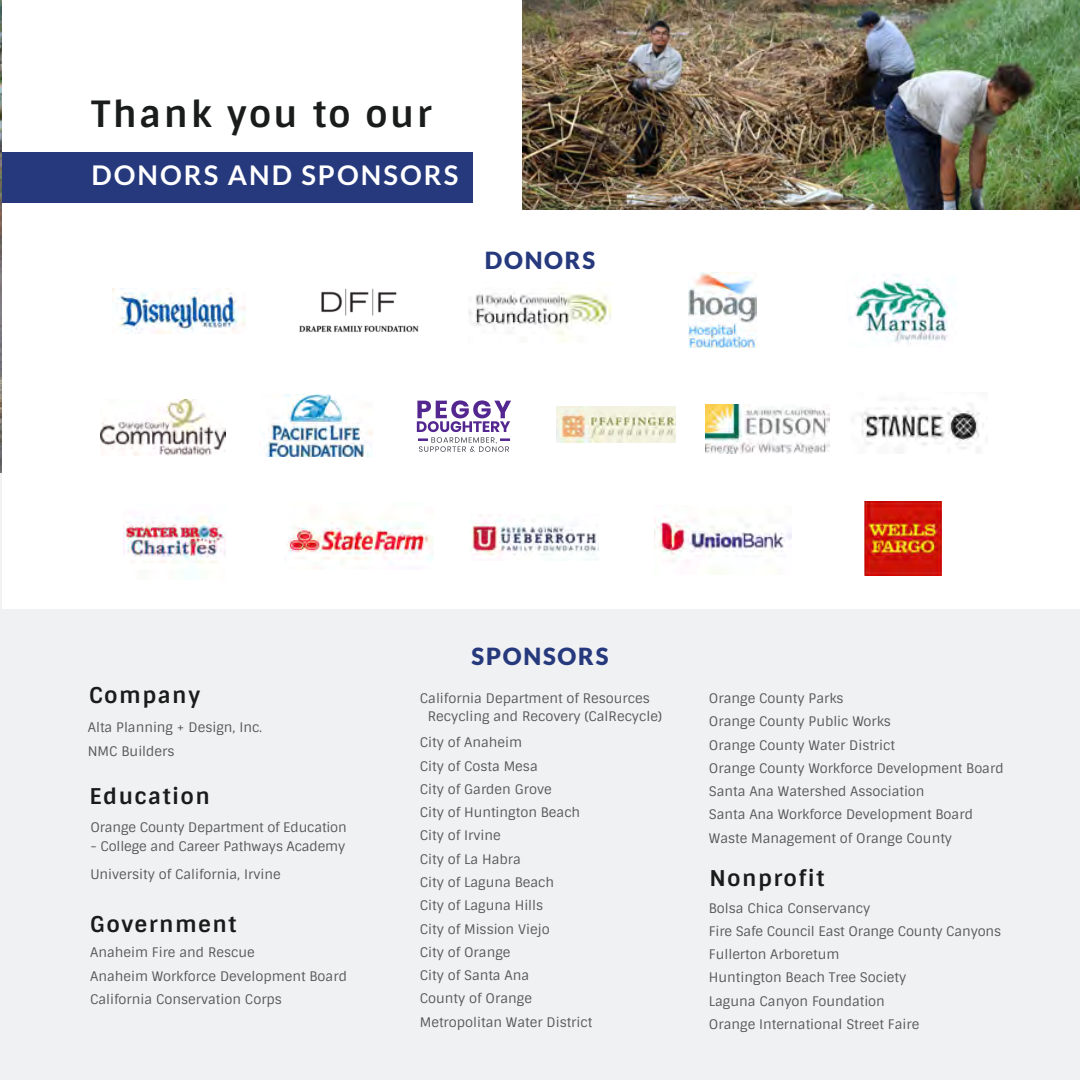
<style>
.page{position:relative;width:1080px;height:1080px;background:#fff}
.page>*{position:absolute;margin:0;border:0;box-sizing:border-box;transform-origin:0 0}
.Title_Page{font:700 36.25px "Sintony";letter-spacing:.075em;color:#1a1b1b}
.Text__worth_total{font:700 27.25px "Lato";letter-spacing:.075em;color:#fff}
.Text__worth_total-2{font:900 23.5px "Lato";letter-spacing:.075em;color:#26397d}
.Title_Page-2{font:700 21.75px "Sintony";letter-spacing:.075em;color:#1a1b1b}
.Text_area{font:13.25px "Sintony";color:#57585a}
</style>
<div class="page">
<div style="left:0;top:609px;width:1080px;height:471px;background:#f0f1f2"></div>
<div style="left:0;top:152px;width:472px;height:50px;background:#26397d"></div>
<img style="left:522px;top:0;width:558px;height:210px">
<img style="left:468px;top:292px;width:144px;height:51px">
<img style="left:688px;top:272px;width:68px;height:76px">
<img style="left:705px;top:404px;width:124px;height:50px">
<img style="left:854px;top:274px;width:94px;height:70px">
<img style="left:101px;top:400px;width:124px;height:55px">
<img style="left:266px;top:395px;width:107px;height:61px">
<img style="left:557px;top:406px;width:118px;height:36px">
<img style="left:860px;top:404px;width:123px;height:50px">
<img style="left:287px;top:517px;width:147px;height:46px">
<img style="left:865px;top:502px;width:76px;height:74px">
<hr style="left:0;top:0;width:2px;height:1080px;background:#f0f1f2">
<img style="left:0;top:0;width:1px;height:473px">
<img style="left:113px;top:289px;width:133px;height:44px">
<img style="left:299px;top:288px;width:120px;height:44px">
<img style="left:124px;top:516px;width:101px;height:48px">
<img style="left:470px;top:514px;width:128px;height:47px">
<img style="left:654px;top:516px;width:137px;height:59px">
<svg style="left:417px;top:400px;width:94px;height:52px"></svg>
<p class="Title_Page" style="left:91px;top:91px;width:342px">Thank you to our</p>
<p class="Text__worth_total" style="left:91px;top:159px;width:368px">DONORS AND SPONSORS</p>
<p class="Text__worth_total-2" style="left:485px;top:246px;width:112px">DONORS</p>
<p class="Title_Page-2" style="left:89px;top:681px;width:112px">Company</p>
<p class="Text_area" style="left:88px;top:719px;width:176px">Alta Planning + Design, Inc.</p>
<p class="Text_area" style="left:88px;top:743px;width:88px">NMC Builders</p>
<p class="Title_Page-2" style="left:90px;top:783px;width:122px">Education</p>
<p class="Text_area" style="left:90px;top:819px;width:258px">Orange County Department of Education</p>
<p class="Text_area" style="left:90px;top:838px;width:256px">- College and Career Pathways Academy</p>
<p class="Text_area" style="left:90px;top:866px;width:192px">University of California, Irvine</p>
<p class="Title_Page-2" style="left:90px;top:911px;width:148px">Government</p>
<p class="Text_area" style="left:90px;top:944px;width:166px">Anaheim Fire and Rescue</p>
<p class="Text_area" style="left:90px;top:967px;width:258px">Anaheim Workforce Development Board</p>
<p class="Text_area" style="left:90px;top:991px;width:193px">California Conservation Corps</p>
<p class="Text__worth_total-2" style="left:471px;top:643px;width:139px">SPONSORS</p>
<p class="Text_area" style="left:420px;top:690px;width:232px">California Department of Resources</p>
<p class="Text_area" style="left:428px;top:708px;width:236px">Recycling and Recovery (CalRecycle)</p>
<p class="Text_area" style="left:420px;top:734px;width:104px">City of Anaheim</p>
<p class="Text_area" style="left:420px;top:757px;width:119px">City of Costa Mesa</p>
<p class="Text_area" style="left:420px;top:781px;width:134px">City of Garden Grove</p>
<p class="Text_area" style="left:420px;top:804px;width:162px">City of Huntington Beach</p>
<p class="Text_area" style="left:420px;top:827px;width:82px">City of Irvine</p>
<p class="Text_area" style="left:420px;top:851px;width:102px">City of La Habra</p>
<p class="Text_area" style="left:420px;top:874px;width:136px">City of Laguna Beach</p>
<p class="Text_area" style="left:420px;top:897px;width:125px">City of Laguna Hills</p>
<p class="Text_area" style="left:420px;top:920px;width:131px">City of Mission Viejo</p>
<p class="Text_area" style="left:420px;top:944px;width:92px">City of Orange</p>
<p class="Text_area" style="left:420px;top:967px;width:111px">City of Santa Ana</p>
<p class="Text_area" style="left:420px;top:990px;width:114px">County of Orange</p>
<p class="Text_area" style="left:420px;top:1014px;width:174px">Metropolitan Water District</p>
<p class="Text_area" style="left:709px;top:690px;width:136px">Orange County Parks</p>
<p class="Text_area" style="left:709px;top:713px;width:184px">Orange County Public Works</p>
<p class="Text_area" style="left:709px;top:737px;width:188px">Orange County Water District</p>
<p class="Text_area" style="left:709px;top:760px;width:296px">Orange County Workforce Development Board</p>
<p class="Text_area" style="left:709px;top:783px;width:217px">Santa Ana Watershed Association</p>
<p class="Text_area" style="left:709px;top:806px;width:266px">Santa Ana Workforce Development Board</p>
<p class="Text_area" style="left:709px;top:830px;width:245px">Waste Management of Orange County</p>
<p class="Title_Page-2" style="left:709px;top:864px;width:116px">Nonprofit</p>
<p class="Text_area" style="left:709px;top:900px;width:163px">Bolsa Chica Conservancy</p>
<p class="Text_area" style="left:709px;top:923px;width:294px">Fire Safe Council East Orange County Canyons</p>
<p class="Text_area" style="left:709px;top:946px;width:132px">Fullerton Arboretum</p>
<p class="Text_area" style="left:709px;top:969px;width:199px">Huntington Beach Tree Society</p>
<p class="Text_area" style="left:709px;top:993px;width:178px">Laguna Canyon Foundation</p>
<p class="Text_area" style="left:709px;top:1016px;width:212px">Orange International Street Faire</p>
</div>
